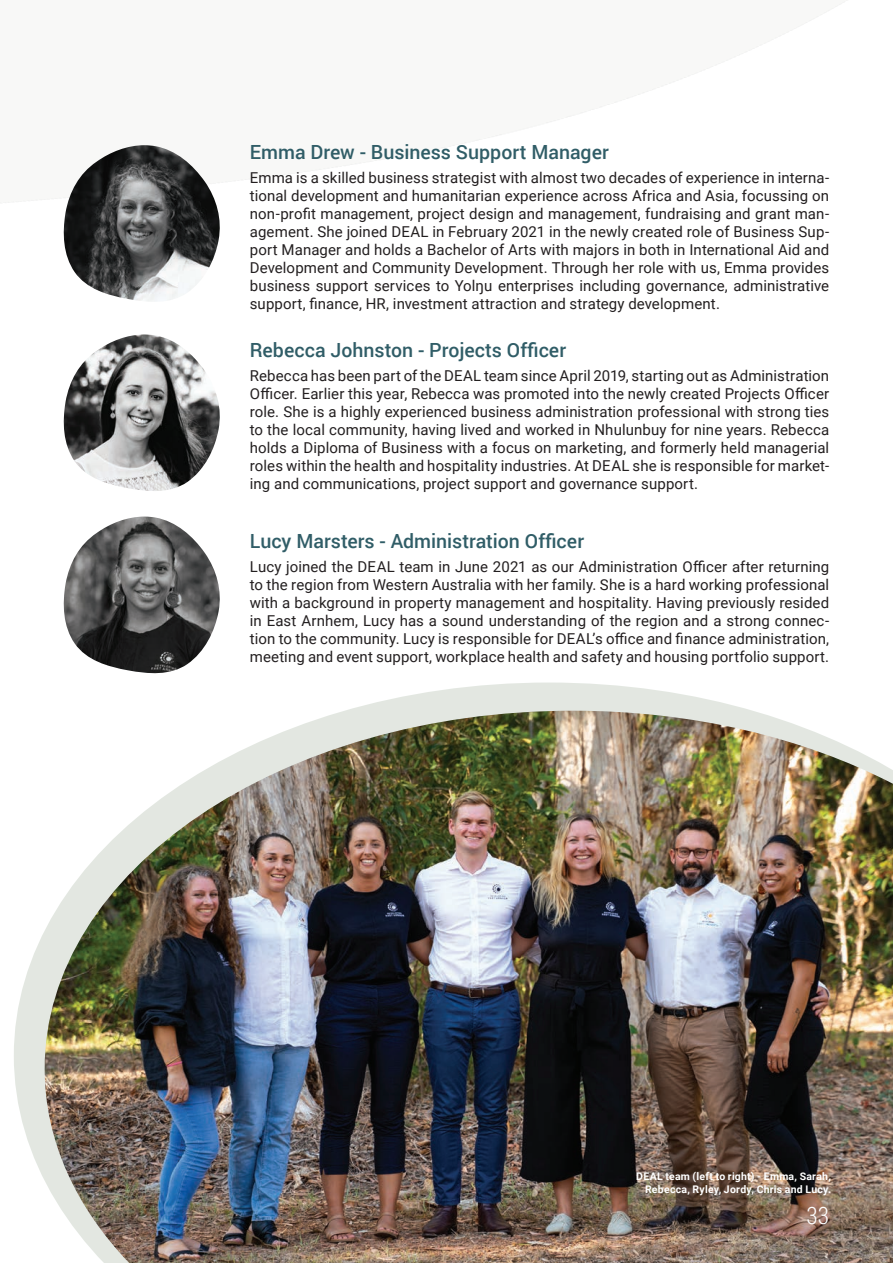
<style>
.page{position:relative;width:893px;height:1263px;background:#fff}
.page>*{position:absolute;margin:0;border:0;box-sizing:border-box;transform-origin:0 0}
.t1{font:300 24px "Roboto Condensed";color:#fff}
.Heading_2020{font:500 19.5px "Roboto";color:#305d67}
.Body_Copy{font:15px/18px "Roboto";letter-spacing:.01em;color:#231f20;text-align:justify}
.Body_Copy-2{font:700 10.5px/12.6px "Roboto";letter-spacing:.025em;color:#fff;text-align:right}
</style>
<div class="page">
<svg style="left:14px;top:682px;width:739px;height:499px"></svg>
<img style="left:45px;top:711px;width:848px;height:552px">
<img style="left:63px;top:145px;width:157px;height:156px">
<img style="left:63px;top:334px;width:157px;height:157px">
<img style="left:63px;top:517px;width:157px;height:157px">
<p class="Heading_2020" style="left:250px;top:138px;width:361px">Emma Drew - Business Support Manager</p>
<p class="Body_Copy" style="left:250px;top:168px;width:581px">Emma is a skilled business strategist with almost two decades of experience in interna&shy;tional development and humanitarian experience across Africa and Asia, focussing on non-profit management, project design and management, fundraising and grant man&shy;agement. She joined DEAL in February 2021 in the newly created role of Business Sup&shy;port Manager and holds a Bachelor of Arts with majors in both in International Aid and Development and Community Development. Through her role with us, Emma provides business support services to Yolŋu enterprises including governance, administrative support, finance, HR, investment attraction and strategy development.</p>
<p class="Heading_2020" style="left:250px;top:336px;width:318px">Rebecca Johnston - Projects Officer</p>
<p class="Body_Copy" style="left:250px;top:366px;width:581px">Rebecca has been part of the DEAL team since April 2019, starting out as Administration Officer. Earlier this year, Rebecca was promoted into the newly created Projects Officer role. She is a highly experienced business administration professional with strong ties to the local community, having lived and worked in Nhulunbuy for nine years. Rebecca holds a Diploma of Business with a focus on marketing, and formerly held managerial roles within the health and hospitality industries. At DEAL she is responsible for market&shy;ing and communications, project support and governance support.</p>
<p class="Heading_2020" style="left:250px;top:527px;width:336px">Lucy Marsters - Administration Officer</p>
<p class="Body_Copy" style="left:250px;top:557px;width:581px">Lucy joined the DEAL team in June 2021 as our Administration Officer after returning to the region from Western Australia with her family. She is a hard working professional with a background in property management and hospitality. Having previously resided in East Arnhem, Lucy has a sound understanding of the region and a strong connec&shy;tion to the community. Lucy is responsible for DEAL’s office and finance administration, meeting and event support, workplace health and safety and housing portfolio support.</p>
<p class="Body_Copy-2" style="left:636px;top:1170px;width:196px">DEAL team (left to right) - Emma, Sarah,<br>Rebecca, Ryley, Jordy, Chris and Lucy.</p>
<h1 class="t1" style="left:807px;top:1199px;width:24px">33</h1>
</div>
